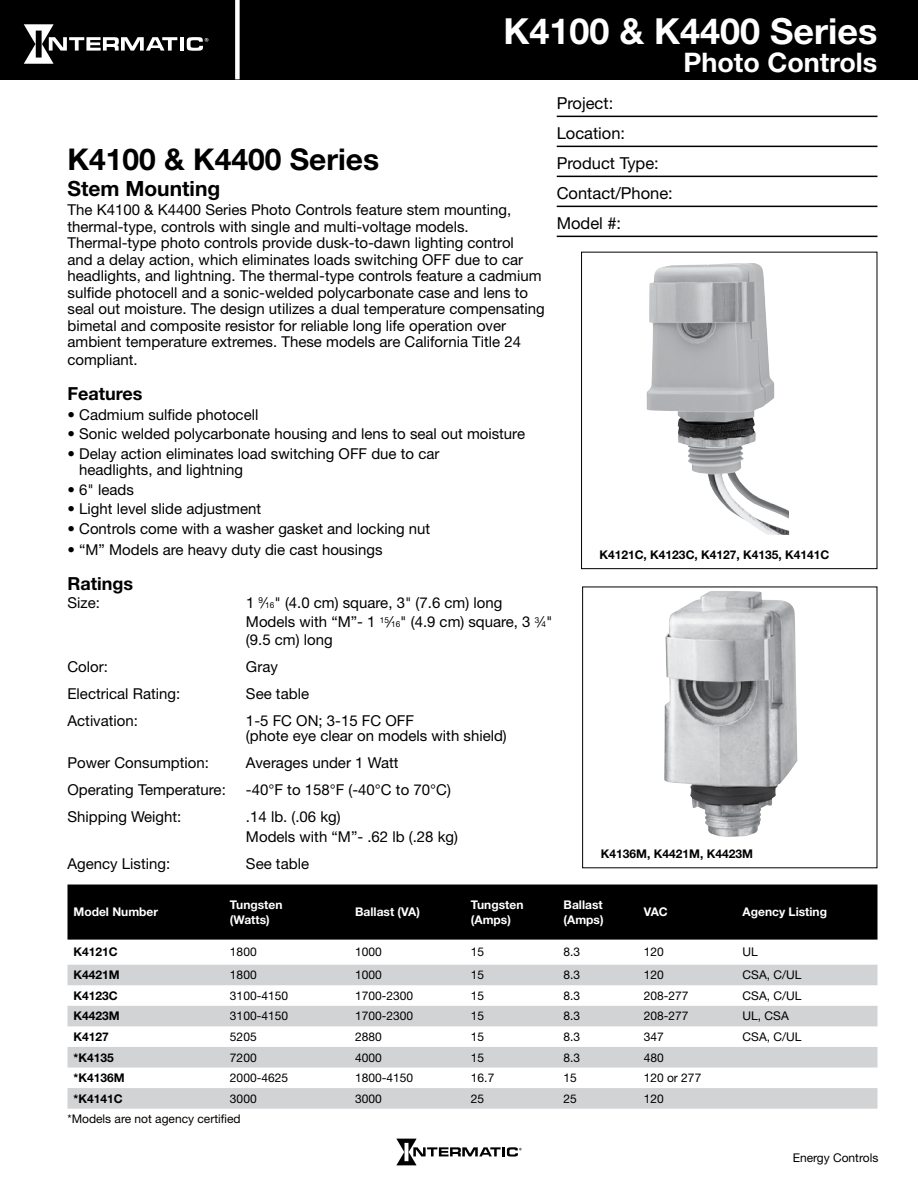
<style>
.page{position:relative;width:918px;height:1188px;background:#fff}
.page>*{position:absolute;margin:0;border:0;box-sizing:border-box;transform-origin:0 0}
.t1{font:700 36px "Helvetica Neue LT Std";color:#fff}
.t2{font:700 30px "Helvetica Neue LT Std";color:#000}
.t3{font:700 27px "Helvetica Neue LT Std";color:#fff}
.t4{font:700 21px "Helvetica Neue LT Std";color:#000}
.t5{font:700 18px "Helvetica Neue LT Std";color:#000}
.t6{font:16.5px/30px "Helvetica Neue LT Std";color:#000}
.t7{font:15px/16.5px "Helvetica Neue LT Std";color:#000}
.t8{font:12px "Helvetica Neue LT Std";color:#000}
.t9{font:700 12px "Helvetica Neue LT Std";color:#000}
.t10{font:700 12px/14.4px "Helvetica Neue LT Std";color:#fff}
.s1{font-size:8.25px}
</style>
<div class="page">
<svg style="left:396px;top:1139px;width:126px;height:26px"></svg>
<div style="left:0;top:0;width:918px;height:80px;background:#000"></div>
<hr style="left:180px;top:37px;width:4px;height:14px;background:#fff">
<svg style="left:187px;top:37px;width:21px;height:14px"></svg>
<svg style="left:24px;top:24px;width:153px;height:40px"></svg>
<div style="left:235px;top:0;width:5px;height:79px;background:#fff"></div>
<hr style="left:557px;top:116px;width:321px;height:1px;background:#000">
<hr style="left:557px;top:146px;width:321px;height:1px;background:#000">
<hr style="left:557px;top:176px;width:321px;height:1px;background:#000">
<hr style="left:557px;top:206px;width:321px;height:1px;background:#000">
<hr style="left:557px;top:236px;width:321px;height:1px;background:#000">
<img style="left:646px;top:263px;width:143px;height:272px">
<div style="left:581px;top:252px;width:296px;height:317px;border:1px solid #000"></div>
<div style="left:68px;top:885px;width:810px;height:55px;background:#000"></div>
<svg style="left:68px;top:965px;width:810px;height:144px;fill:#d1d3d4"></svg>
<img style="left:664px;top:591px;width:133px;height:246px">
<h1 class="t1" style="left:503px;top:9px;width:376px">K4100 &amp; K4400 Series</h1>
<h3 class="t3" style="left:683px;top:45px;width:196px">Photo Controls</h3>
<p class="t6" style="left:557px;top:88px;width:118px">Project:<br>Location:<br>Product Type:<br>Contact/Phone:<br>Model #:</p>
<h2 class="t2" style="left:68px;top:141px;width:313px">K4100 &amp; K4400 Series</h2>
<h3 class="t4" style="left:68px;top:175px;width:154px">Stem Mounting</h3>
<p class="t7" style="left:68px;top:201px;width:479px">The K4100 &amp; K4400 Series Photo Controls feature stem mounting, thermal-type, controls with single and multi-voltage models.<br>Thermal-type photo controls provide dusk-to-dawn lighting control<br>and a delay action, which eliminates loads switching OFF due to car headlights, and lightning. The thermal-type controls feature a cadmium sulfide photocell and a sonic-welded polycarbonate case and lens to seal out moisture. The design utilizes a dual temperature compensating bimetal and composite resistor for reliable long life operation over ambient temperature extremes. These models are California Title 24</p>
<p class="t7" style="left:68px;top:351px;width:72px">compliant.</p>
<p class="t5" style="left:68px;top:382px;width:77px">Features</p>
<p class="t7" style="left:68px;top:406px;width:192px">• Cadmium sulfide photocell</p>
<p class="t7" style="left:68px;top:425px;width:459px">• Sonic welded polycarbonate housing and lens to seal out moisture</p>
<p class="t7" style="left:79px;top:445px;width:362px;text-indent:-12px">• Delay action eliminates load switching OFF due to car headlights, and lightning</p>
<p class="t7" style="left:68px;top:481px;width:68px">• 6" leads</p>
<p class="t7" style="left:68px;top:500px;width:195px">• Light level slide adjustment</p>
<p class="t7" style="left:68px;top:520px;width:364px">• Controls come with a washer gasket and locking nut</p>
<p class="t7" style="left:68px;top:541px;width:317px">• “M” Models are heavy duty die cast housings</p>
<p class="t5" style="left:68px;top:572px;width:67px">Ratings</p>
<p class="t7" style="left:68px;top:594px;width:34px">Size:</p>
<p class="t7" style="left:246px;top:593px;width:308px;line-height:19.5px">1 <sup>9</sup>⁄<span class="s1">16</span>" (4.0 cm) square, 3" (7.6 cm) long<br>Models with “M”- 1 <sup>15</sup>⁄<span class="s1">16</span>" (4.9 cm) square, 3 <sup>3</sup>⁄<span class="s1">4</span>"</p>
<p class="t7" style="left:246px;top:632px;width:88px">(9.5 cm) long</p>
<p class="t7" style="left:68px;top:659px;width:42px">Color:</p>
<p class="t7" style="left:246px;top:659px;width:33px">Gray</p>
<p class="t7" style="left:68px;top:686px;width:114px">Electrical Rating:</p>
<p class="t7" style="left:246px;top:686px;width:65px">See table</p>
<p class="t7" style="left:68px;top:713px;width:72px">Activation:</p>
<p class="t7" style="left:246px;top:713px;width:262px;line-height:15px">1-5 FC ON; 3-15 FC OFF<br>(phote eye clear on models with shield)</p>
<p class="t7" style="left:68px;top:755px;width:143px">Power Consumption:</p>
<p class="t7" style="left:246px;top:755px;width:154px">Averages under 1 Watt</p>
<p class="t7" style="left:68px;top:782px;width:160px">Operating Temperature:</p>
<p class="t7" style="left:246px;top:782px;width:206px">-40°F to 158°F (-40°C to 70°C)</p>
<p class="t7" style="left:68px;top:809px;width:115px">Shipping Weight:</p>
<p class="t7" style="left:246px;top:807px;width:214px;line-height:19.5px">.14 lb. (.06 kg)<br>Models with “M”- .62 lb (.28 kg)</p>
<p class="t7" style="left:68px;top:855px;width:104px">Agency Listing:</p>
<p class="t7" style="left:246px;top:855px;width:65px">See table</p>
<p class="t10" style="left:74px;top:905px;width:86px">Model Number</p>
<p class="t10" style="left:230px;top:897px;width:54px">Tungsten (Watts)</p>
<p class="t10" style="left:355px;top:905px;width:66px">Ballast (VA)</p>
<p class="t10" style="left:471px;top:897px;width:54px">Tungsten (Amps)</p>
<p class="t10" style="left:564px;top:897px;width:41px">Ballast (Amps)</p>
<p class="t10" style="left:644px;top:905px;width:26px">VAC</p>
<p class="t10" style="left:743px;top:905px;width:86px">Agency Listing</p>
<p class="t9" style="left:74px;top:945px;width:46px">K4121C</p>
<p class="t8" style="left:230px;top:945px;width:28px">1800</p>
<p class="t8" style="left:355px;top:945px;width:28px">1000</p>
<p class="t8" style="left:471px;top:945px;width:15px">15</p>
<p class="t8" style="left:564px;top:945px;width:18px">8.3</p>
<p class="t8" style="left:644px;top:945px;width:22px">120</p>
<p class="t8" style="left:743px;top:945px;width:17px">UL</p>
<p class="t9" style="left:74px;top:968px;width:48px">K4421M</p>
<p class="t8" style="left:230px;top:968px;width:28px">1800</p>
<p class="t8" style="left:355px;top:968px;width:28px">1000</p>
<p class="t8" style="left:471px;top:968px;width:15px">15</p>
<p class="t8" style="left:564px;top:968px;width:18px">8.3</p>
<p class="t8" style="left:644px;top:968px;width:22px">120</p>
<p class="t8" style="left:743px;top:968px;width:60px">CSA, C/UL</p>
<p class="t9" style="left:74px;top:988px;width:46px">K4123C</p>
<p class="t8" style="left:230px;top:988px;width:60px">3100-4150</p>
<p class="t8" style="left:355px;top:988px;width:60px">1700-2300</p>
<p class="t8" style="left:471px;top:988px;width:15px">15</p>
<p class="t8" style="left:564px;top:988px;width:18px">8.3</p>
<p class="t8" style="left:644px;top:988px;width:46px">208-277</p>
<p class="t8" style="left:743px;top:988px;width:60px">CSA, C/UL</p>
<p class="t9" style="left:74px;top:1009px;width:48px">K4423M</p>
<p class="t8" style="left:230px;top:1009px;width:60px">3100-4150</p>
<p class="t8" style="left:355px;top:1009px;width:60px">1700-2300</p>
<p class="t8" style="left:471px;top:1009px;width:15px">15</p>
<p class="t8" style="left:564px;top:1009px;width:18px">8.3</p>
<p class="t8" style="left:644px;top:1009px;width:46px">208-277</p>
<p class="t8" style="left:743px;top:1009px;width:48px">UL, CSA</p>
<p class="t9" style="left:74px;top:1029px;width:37px">K4127</p>
<p class="t8" style="left:230px;top:1030px;width:28px">5205</p>
<p class="t8" style="left:355px;top:1030px;width:28px">2880</p>
<p class="t8" style="left:471px;top:1030px;width:15px">15</p>
<p class="t8" style="left:564px;top:1030px;width:18px">8.3</p>
<p class="t8" style="left:644px;top:1030px;width:22px">347</p>
<p class="t8" style="left:743px;top:1030px;width:60px">CSA, C/UL</p>
<p class="t9" style="left:74px;top:1050px;width:42px">*K4135</p>
<p class="t8" style="left:230px;top:1050px;width:28px">7200</p>
<p class="t8" style="left:355px;top:1050px;width:28px">4000</p>
<p class="t8" style="left:471px;top:1050px;width:15px">15</p>
<p class="t8" style="left:564px;top:1050px;width:18px">8.3</p>
<p class="t8" style="left:644px;top:1050px;width:22px">480</p>
<p class="t9" style="left:74px;top:1070px;width:53px">*K4136M</p>
<p class="t8" style="left:230px;top:1071px;width:60px">2000-4625</p>
<p class="t8" style="left:355px;top:1071px;width:60px">1800-4150</p>
<p class="t8" style="left:471px;top:1071px;width:25px">16.7</p>
<p class="t8" style="left:564px;top:1071px;width:15px">15</p>
<p class="t8" style="left:644px;top:1071px;width:59px">120 or 277</p>
<p class="t9" style="left:74px;top:1091px;width:51px">*K4141C</p>
<p class="t8" style="left:230px;top:1091px;width:28px">3000</p>
<p class="t8" style="left:355px;top:1091px;width:28px">3000</p>
<p class="t8" style="left:471px;top:1091px;width:15px">25</p>
<p class="t8" style="left:564px;top:1091px;width:15px">25</p>
<p class="t8" style="left:644px;top:1091px;width:22px">120</p>
<p class="t8" style="left:68px;top:1112px;width:175px">*Models are not agency certified</p>
<p class="t9" style="left:599px;top:548px;width:232px">K4121C, K4123C, K4127, K4135, K4141C</p>
<p class="t9" style="left:601px;top:846px;width:154px">K4136M, K4421M, K4423M</p>
<p class="t8" style="left:793px;top:1151px;width:87px">Energy Controls</p>
</div>
